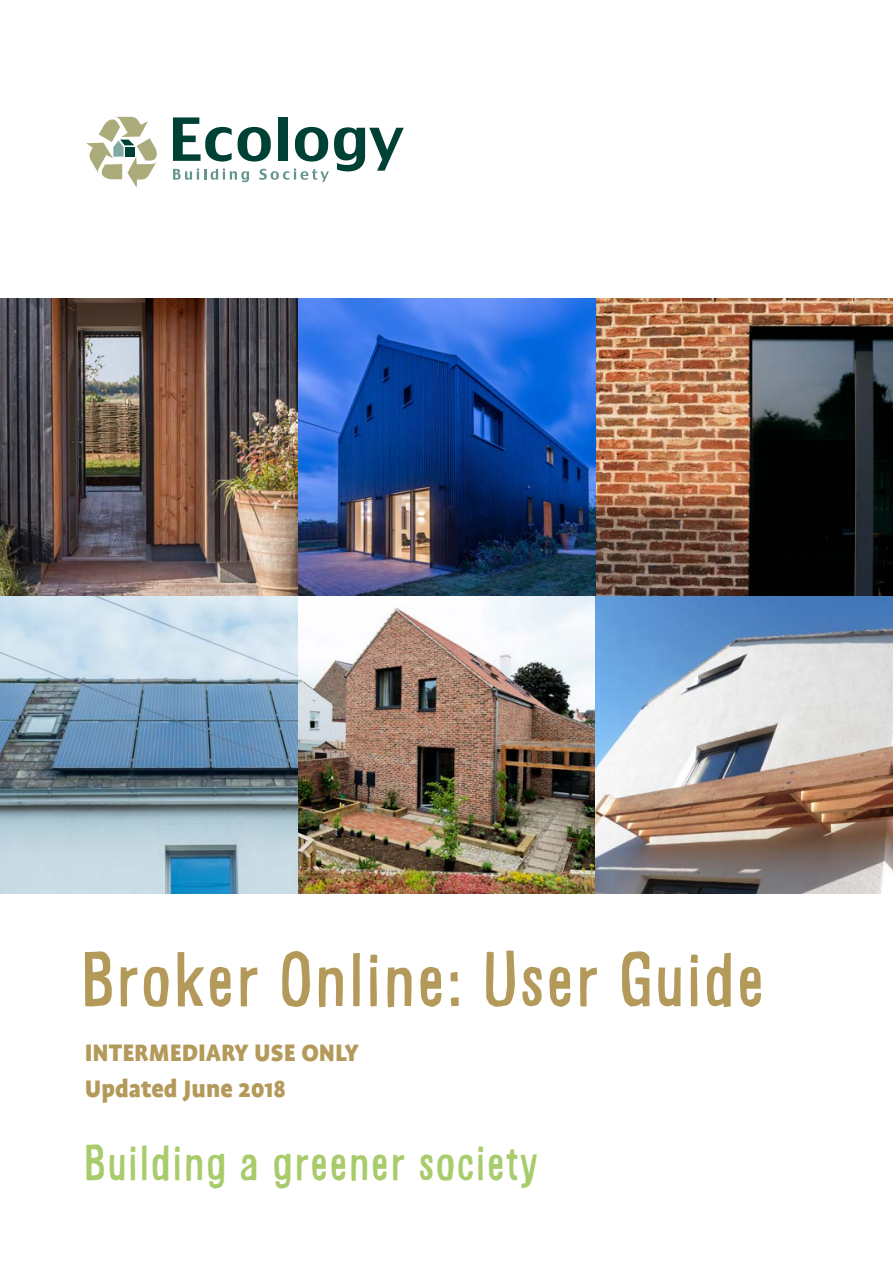
<style>
.page{position:relative;width:893px;height:1263px;background:#fff}
.page>*{position:absolute;margin:0;border:0;box-sizing:border-box;transform-origin:0 0}
.t1{font:72px "Alsina Ultrajada";color:#b49a5a}
.t2{font:47.1px "Alsina Ultrajada";color:#a8cc6b}
.t3{font:900 27px/36px "Profile";color:#b49a5a}
</style>
<div class="page">
<img style="left:0;top:298px;width:893px;height:595px">
<svg style="left:173px;top:117px;width:231px;height:65px"></svg>
<svg style="left:86px;top:116px;width:71px;height:72px"></svg>
<h1 class="t1" style="left:80px;top:927px;width:687px">Broker Online: User Guide</h1>
<p class="t3" style="left:85px;top:1035px;width:276px">INTERMEDIARY USE ONLY<br>Updated June 2018</p>
<h2 class="t2" style="left:83px;top:1129px;width:457px">Building a greener society</h2>
</div>
